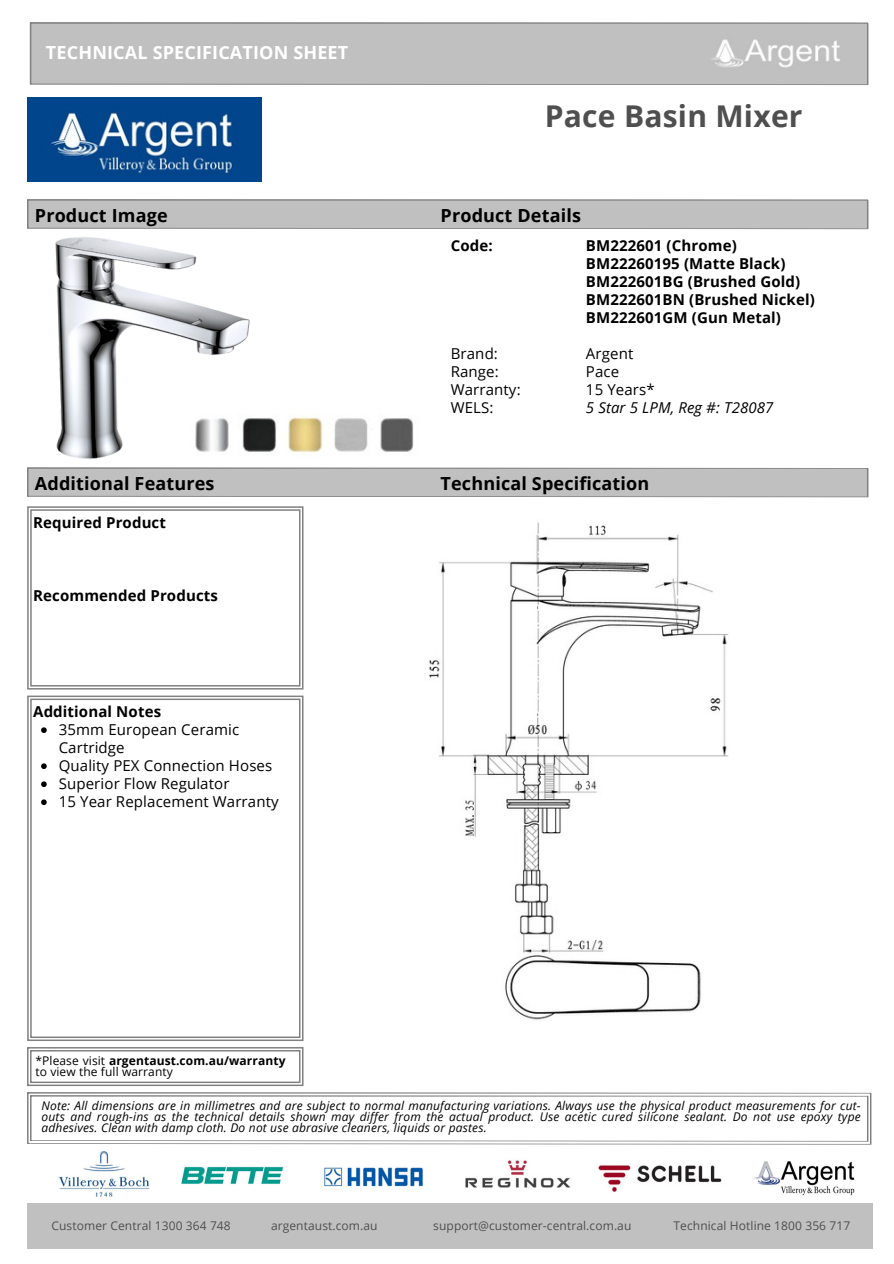
<style>
.page{position:relative;width:894px;height:1264px;background:#fff}
.page>*{position:absolute;margin:0;border:0;box-sizing:border-box;transform-origin:0 0}
.t1{font:700 30px "Open Sans";letter-spacing:.01em;color:#4f4f4f}
.t2{font:700 18px "Open Sans";letter-spacing:.01em;color:#000}
.t3{font:700 18px "Open Sans";letter-spacing:.01em;color:#fff}
.t4{font:700 15px/18px "Open Sans";letter-spacing:.01em;color:#000}
.t5{font:15px/18px "Open Sans";letter-spacing:.01em;color:#000}
.t6{font:italic 15px "Open Sans";letter-spacing:.01em;color:#000}
.t7{font:italic 12px/11.2px "Open Sans";letter-spacing:.015em;color:#000;text-align:justify}
.t8{font:12px "Open Sans";letter-spacing:.01em;color:#4f4f4f}
.t9{font:12px/11.2px "Open Sans";letter-spacing:.01em;color:#000}
.s1{font-weight:700}
</style>
<div class="page">
<img style="left:27px;top:97px;width:234px;height:85px">
<svg style="left:30px;top:22px;width:838px;height:63px"></svg>
<div style="left:33px;top:25px;width:832px;height:57px;background:#c0c0c0"></div>
<svg style="left:27px;top:199px;width:841px;height:30px"></svg>
<svg style="left:27px;top:506px;width:276px;height:183px"></svg>
<svg style="left:27px;top:695px;width:276px;height:346px"></svg>
<img style="left:429px;top:522px;width:300px;height:498px">
<div style="left:27px;top:1203px;width:845px;height:45px;background:#c0c0c0"></div>
<svg style="left:27px;top:467px;width:841px;height:30px"></svg>
<svg style="left:27px;top:1092px;width:844px;height:52px"></svg>
<svg style="left:27px;top:1047px;width:276px;height:39px"></svg>
<img style="left:58px;top:1151px;width:92px;height:46px">
<img style="left:181px;top:1166px;width:103px;height:18px">
<img style="left:324px;top:1167px;width:99px;height:20px">
<img style="left:465px;top:1160px;width:106px;height:28px">
<img style="left:598px;top:1165px;width:124px;height:27px">
<img style="left:754px;top:1161px;width:101px;height:35px">
<svg style="left:41px;top:727px;width:6px;height:6px"></svg>
<svg style="left:41px;top:763px;width:6px;height:6px"></svg>
<svg style="left:41px;top:781px;width:6px;height:6px"></svg>
<svg style="left:41px;top:799px;width:6px;height:6px"></svg>
<img style="left:55px;top:237px;width:195px;height:222px">
<img style="left:189px;top:414px;width:225px;height:43px">
<p class="t3" style="left:46px;top:40px;width:304px">TECHNICAL SPECIFICATION SHEET</p>
<p class="t2" style="left:35px;top:203px;width:134px">Product Image</p>
<p class="t2" style="left:35px;top:471px;width:181px">Additional Features</p>
<p class="t4" style="left:33px;top:513px;width:134px">Required Product</p>
<p class="t4" style="left:33px;top:586px;width:186px">Recommended Products</p>
<p class="t4" style="left:33px;top:702px;width:129px">Additional Notes</p>
<p class="t5" style="left:59px;top:720px;width:182px">35mm European Ceramic<br>Cartridge</p>
<p class="t5" style="left:59px;top:756px;width:215px">Quality PEX Connection Hoses</p>
<p class="t5" style="left:59px;top:774px;width:172px">Superior Flow Regulator</p>
<p class="t5" style="left:59px;top:792px;width:221px">15 Year Replacement Warranty</p>
<p class="t1" style="left:544px;top:95px;width:259px">Pace Basin Mixer</p>
<p class="t2" style="left:440px;top:203px;width:142px">Product Details</p>
<p class="t4" style="left:450px;top:236px;width:43px">Code:</p>
<p class="t5" style="left:450px;top:344px;width:71px">Brand:<br>Range:<br>Warranty:<br>WELS:</p>
<p class="t4" style="left:585px;top:236px;width:152px">BM222601 (Chrome)</p>
<p class="t4" style="left:585px;top:254px;width:201px">BM22260195 (Matte Black)</p>
<p class="t4" style="left:585px;top:272px;width:230px">BM222601BG (Brushed Gold)<br>BM222601BN (Brushed Nickel)<br>BM222601GM (Gun Metal)</p>
<p class="t5" style="left:585px;top:344px;width:49px">Argent</p>
<p class="t5" style="left:585px;top:362px;width:35px">Pace</p>
<p class="t5" style="left:585px;top:380px;width:70px">15 Years*</p>
<p class="t6" style="left:585px;top:397px;width:189px">5 Star 5 LPM, Reg #: T28087</p>
<p class="t2" style="left:440px;top:471px;width:210px">Technical Specification</p>
<p class="t9" style="left:35px;top:1054px;width:251px">*Please visit <span class="s1">argentaust.com.au/warranty </span>to view the full warranty</p>
<p class="t7" style="left:42px;top:1099px;width:820px">Note: All dimensions are in millimetres and are subject to normal manufacturing variations. Always use the physical product measurements for cut&shy;outs and rough-ins as the technical details shown may differ from the actual product. Use acetic cured silicone sealant. Do not use epoxy type adhesives. Clean with damp cloth. Do not use abrasive cleaners, liquids or pastes.</p>
<p class="t8" style="left:51px;top:1216px;width:181px">Customer Central 1300 364 748</p>
<p class="t8" style="left:271px;top:1216px;width:108px">argentaust.com.au</p>
<p class="t8" style="left:433px;top:1216px;width:199px">support@customer-central.com.au</p>
<p class="t8" style="left:673px;top:1216px;width:178px">Technical Hotline 1800 356 717</p>
</div>
